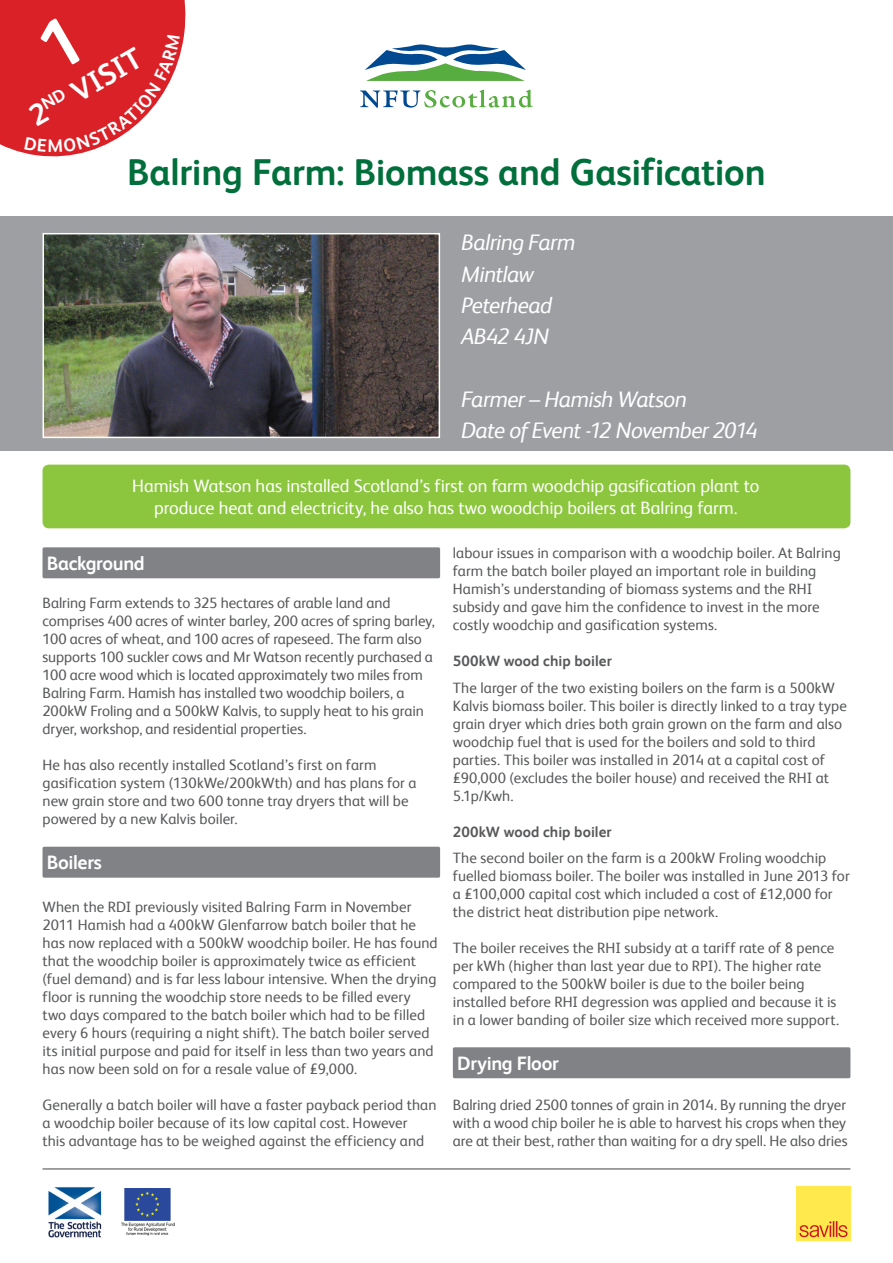
<style>
.page{position:relative;width:893px;height:1263px;background:#fff}
.page>*{position:absolute;margin:0;border:0;box-sizing:border-box;transform-origin:0 0}
.t1{font:700 37.5px "FS Albert";letter-spacing:-.005em;color:#006f3c}
.t2{font:700 30px "FS Albert";color:#fff}
.t3{font:italic 22.5px "FS Albert";letter-spacing:-.025em;color:#fff}
.t4{font:700 19.5px "FS Albert";letter-spacing:-.02em;color:#fff}
.t5{font:18px "FS Albert";color:#fff}
.t6{font:15px/18px "FS Albert";letter-spacing:.005em;color:#57585a}
.t7{font:700 15px "FS Albert";letter-spacing:.005em;color:#57585a}
</style>
<div class="page">
<svg style="left:360px;top:90px;width:173px;height:18px"></svg>
<svg style="left:365px;top:44px;width:161px;height:37px"></svg>
<div style="left:43px;top:547px;width:397px;height:31px;background:#808285;border-radius:2px"></div>
<div style="left:43px;top:847px;width:397px;height:31px;background:#808285;border-radius:2px"></div>
<div style="left:43px;top:465px;width:807px;height:63px;background:#8bc63e;border-radius:6px"></div>
<hr style="left:43px;top:1168px;width:807px;height:2px;background:#808285">
<div style="left:0;top:217px;width:893px;height:234px;background:#9d9fa2"></div>
<img style="left:46px;top:236px;width:391px;height:199px">
<div style="left:43px;top:233px;width:397px;height:205px;border:2px solid #fff"></div>
<div style="left:453px;top:1047px;width:397px;height:31px;background:#808285;border-radius:2px"></div>
<img style="left:48px;top:1187px;width:54px;height:51px">
<img style="left:121px;top:1189px;width:54px;height:47px">
<div style="left:796px;top:1186px;width:54px;height:55px;background:#ffe94d"></div>
<svg style="left:799px;top:1221px;width:48px;height:16px"></svg>
<svg style="left:0;top:0;width:186px;height:157px"></svg>
<p class="t2" style="left:23px;top:103px;width:127px;rotate:-30deg">2<sup>ND</sup> VISIT</p>
<p class="t1" style="left:127px;top:151px;width:640px">Balring Farm: Biomass and Gasification</p>
<p class="t3" style="left:461px;top:230px;width:115px">Balring Farm</p>
<p class="t3" style="left:461px;top:261px;width:74px">Mintlaw</p>
<p class="t3" style="left:461px;top:292px;width:92px">Peterhead</p>
<p class="t3" style="left:461px;top:324px;width:89px">AB42 4JN</p>
<p class="t3" style="left:461px;top:386px;width:227px">Farmer – Hamish Watson</p>
<p class="t3" style="left:461px;top:417px;width:298px">Date of Event -12 November 2014</p>
<p class="t5" style="left:132px;top:476px;width:629px">Hamish Watson has installed Scotland’s first on farm woodchip gasification plant to</p>
<p class="t5" style="left:154px;top:497px;width:585px">produce heat and electricity, he also has two woodchip boilers at Balring farm.</p>
<p class="t4" style="left:47px;top:552px;width:100px">Background</p>
<p class="t6" style="left:43px;top:593px;width:394px">Balring Farm extends to 325 hectares of arable land and comprises 400 acres of winter barley, 200 acres of spring barley, 100 acres of wheat, and 100 acres of rapeseed. The farm also supports 100 suckler cows and Mr Watson recently purchased a 100 acre wood which is located approximately two miles from Balring Farm. Hamish has installed two woodchip boilers, a 200kW Froling and a 500kW Kalvis, to supply heat to his grain dryer, workshop, and residential properties.</p>
<p class="t6" style="left:43px;top:755px;width:376px">He has also recently installed Scotland’s first on farm gasification system (130kWe/200kWth) and has plans for a new grain store and two 600 tonne tray dryers that will be powered by a new Kalvis boiler.</p>
<p class="t4" style="left:47px;top:851px;width:57px">Boilers</p>
<p class="t6" style="left:43px;top:897px;width:397px">When the RDI previously visited Balring Farm in November 2011 Hamish had a 400kW Glenfarrow batch boiler that he has now replaced with a 500kW woodchip boiler. He has found that the woodchip boiler is approximately twice as efficient (fuel demand) and is far less labour intensive. When the drying floor is running the woodchip store needs to be filled every two days compared to the batch boiler which had to be filled every 6 hours (requiring a night shift). The batch boiler served its initial purpose and paid for itself in less than two years and has now been sold on for a resale value of £9,000.</p>
<p class="t6" style="left:43px;top:1095px;width:395px">Generally a batch boiler will have a faster payback period than a woodchip boiler because of its low capital cost. However<br>this advantage has to be weighed against the efficiency and</p>
<p class="t6" style="left:453px;top:544px;width:389px">labour issues in comparison with a woodchip boiler. At Balring farm the batch boiler played an important role in building Hamish’s understanding of biomass systems and the RHI subsidy and gave him the confidence to invest in the more costly woodchip and gasification systems.</p>
<p class="t7" style="left:453px;top:652px;width:160px">500kW wood chip boiler</p>
<p class="t6" style="left:453px;top:678px;width:396px">The larger of the two existing boilers on the farm is a 500kW Kalvis biomass boiler. This boiler is directly linked to a tray type grain dryer which dries both grain grown on the farm and also woodchip fuel that is used for the boilers and sold to third parties. This boiler was installed in 2014 at a capital cost of £90,000 (excludes the boiler house) and received the RHI at 5.1p/Kwh.</p>
<p class="t7" style="left:453px;top:823px;width:160px">200kW wood chip boiler</p>
<p class="t6" style="left:453px;top:849px;width:398px">The second boiler on the farm is a 200kW Froling woodchip fuelled biomass boiler. The boiler was installed in June 2013 for a £100,000 capital cost which included a cost of £12,000 for the district heat distribution pipe network.</p>
<p class="t6" style="left:453px;top:939px;width:388px">The boiler receives the RHI subsidy at a tariff rate of 8 pence per kWh (higher than last year due to RPI). The higher rate compared to the 500kW boiler is due to the boiler being installed before RHI degression was applied and because it is in a lower banding of boiler size which received more support.</p>
<p class="t4" style="left:457px;top:1052px;width:103px">Drying Floor</p>
<p class="t6" style="left:453px;top:1095px;width:396px;text-align:justify">Balring dried 2500 tonnes of grain in 2014. By running the dryer with a wood chip boiler he is able to harvest his crops when they are at their best, rather than waiting for a dry spell. He also dries</p>
</div>
